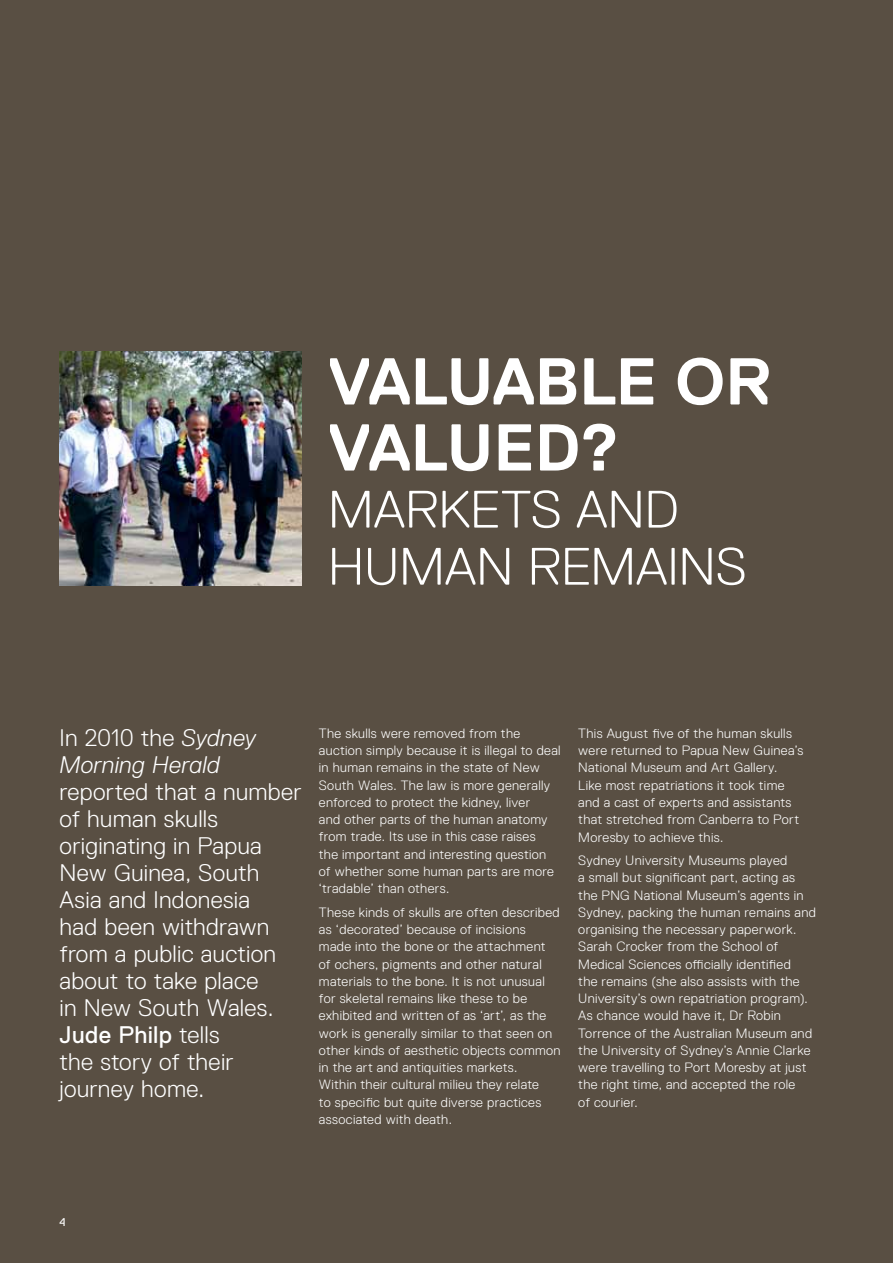
<style>
.page{position:relative;width:893px;height:1263px;background:#594f43}
.page>*{position:absolute;margin:0;border:0;box-sizing:border-box;transform-origin:0 0}
.t1{font:700 66px/66px "Replica Std";letter-spacing:-.01em;color:#fff}
.t2{font:300 52.5px "Replica Std";color:#fff}
.t3{font:300 24px/27px "Replica Std";letter-spacing:.015em;color:#fff}
.t4{font:italic 300 24px/27px "Replica Std";letter-spacing:.015em;color:#fff}
.t5{font:300 13.5px/17.2px "Replica Std";letter-spacing:.025em;color:#fff}
.t6{font:11.25px "Replica Std";color:#fff}
.s1{font-style:normal}
.s2{font-weight:400}
</style>
<div class="page">
<img style="left:60px;top:352px;width:242px;height:233px">
<h1 class="t1" style="left:328px;top:349px;width:445px">VALUABLE OR<br>VALUED?</h1>
<h2 class="t2" style="left:328px;top:480px;width:172px">Markets</h2>
<h2 class="t2" style="left:576px;top:480px;width:35px">and</h2>
<h2 class="t2" style="left:328px;top:537px;width:73px">human</h2>
<h2 class="t2" style="left:528px;top:537px;width:32px">remains</h2>
<h3 class="t4" style="left:60px;top:724px;width:198px"><span class="s1">In 2010 the</span> Sydney<br>Morning Herald</h3>
<h3 class="t3" style="left:60px;top:778px;width:244px">reported that a number of human skulls originating in Papua<br>New Guinea, South<br>Asia and Indonesia<br>had been withdrawn from a public auction about to take place<br>in New South Wales.<br><span class="s2">Jude Philp</span> tells<br>the story of their journey home.</h3>
<p class="t5" style="left:319px;top:725px;width:243px">The skulls were removed from the auction simply because it is illegal to deal in human remains in the state of New South Wales. The law is more generally enforced to protect the kidney, liver<br>and other parts of the human anatomy from trade. Its use in this case raises<br>the important and interesting question of whether some human parts are more ‘tradable’ than others.</p>
<p class="t5" style="left:319px;top:904px;width:243px">These kinds of skulls are often described as ‘decorated’ because of incisions made into the bone or the attachment of ochers, pigments and other natural materials to the bone. It is not unusual for skeletal remains like these to be exhibited and written of as ‘art’, as the work is generally similar to that seen on other kinds of aesthetic objects common in the art and antiquities markets.<br>Within their cultural milieu they relate<br>to specific but quite diverse practices associated with death.</p>
<p class="t5" style="left:578px;top:725px;width:227px">This August five of the human skulls were returned to Papua New Guinea’s National Museum and Art Gallery.<br>Like most repatriations it took time and a cast of experts and assistants that stretched from Canberra to Port Moresby to achieve this.</p>
<p class="t5" style="left:578px;top:852px;width:239px">Sydney University Museums played<br>a small but significant part, acting as the PNG National Museum’s agents in Sydney, packing the human remains and organising the necessary paperwork.<br>Sarah Crocker from the School of Medical Sciences officially identified<br>the remains (she also assists with the University’s own repatriation program).<br>As chance would have it, Dr Robin Torrence of the Australian Museum and the University of Sydney’s Annie Clarke were travelling to Port Moresby at just the right time, and accepted the role<br>of courier.</p>
<p class="t6" style="left:60px;top:1216px;width:8px">4</p>
</div>
